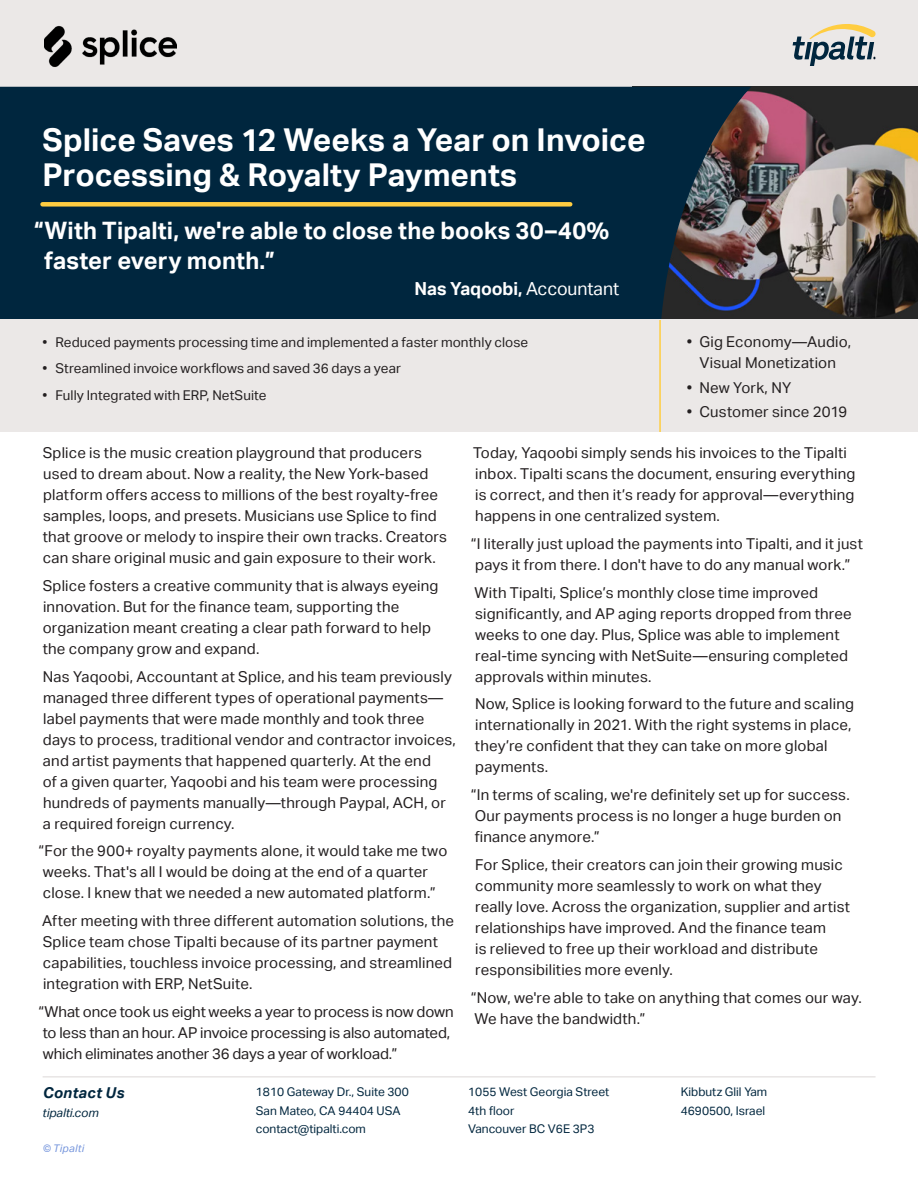
<style>
.page{position:relative;width:918px;height:1188px;background:#fff}
.page>*{position:absolute;margin:0;border:0;box-sizing:border-box;transform-origin:0 0}
.t1{font:700 31.5px/34.5px "Aktiv Grotesk";color:#fff}
.t2{font:700 24px/30px "Aktiv Grotesk";color:#fff}
.t3{font:700 18px "Aktiv Grotesk";letter-spacing:-.01em;color:#fff}
.Body{font:15px/21px "Aktiv Grotesk";letter-spacing:.01em;color:#231f20}
.Body-2{font:15px/21px "Aktiv Grotesk";letter-spacing:-.01em;color:#231f20}
.t4{font:italic 700 15px "Aktiv Grotesk";letter-spacing:.02em;color:#00263e}
.t5{font:13.5px "Aktiv Grotesk";letter-spacing:.005em;color:#231f20}
.t6{font:12px/18.6px "Aktiv Grotesk";color:#00263e}
.t7{font:italic 12px "Aktiv Grotesk";color:#00263e}
.t8{font:italic 10.5px "Aktiv Grotesk";letter-spacing:.03em;color:#7494dc}
.s1{font-weight:400}
</style>
<div class="page">
<hr style="left:43px;top:1077px;width:833px;height:1px;background:#dcd8d7">
<div style="left:0;top:0;width:918px;height:97px;background:#ebe8e7"></div>
<svg style="left:793px;top:24px;width:83px;height:42px"></svg>
<img style="left:751px;top:87px;width:167px;height:233px">
<svg style="left:0;top:87px;width:751px;height:233px;background:#07293f"></svg>
<div style="left:0;top:320px;width:918px;height:112px;background:#ebe8e7"></div>
<div style="left:43px;top:202px;width:527px;height:5px;background:#ffcd41"></div>
<hr style="left:659px;top:320px;width:2px;height:112px;background:#ffcd41">
<img style="left:44px;top:26px;width:132px;height:41px">
<h2 class="t1" style="left:43px;top:123px;width:605px">Splice Saves 12 Weeks a Year on Invoice<br>Processing &amp; Royalty Payments</h2>
<h2 class="t2" style="left:44px;top:216px;width:567px;text-indent:-10px">“With Tipalti, we're able to close the books 30–40% faster every month.”</h2>
<h2 class="t3" style="left:415px;top:278px;width:206px">Nas Yaqoobi, <span class="s1">Accountant</span></h2>
<p class="t5" style="left:43px;top:335px;width:487px">• Reduced payments processing time and implemented a faster monthly close</p>
<p class="t5" style="left:43px;top:361px;width:360px">• Streamlined invoice workflows and saved 36 days a year</p>
<p class="t5" style="left:43px;top:387px;width:226px">• Fully Integrated with ERP, NetSuite</p>
<p class="Body" style="left:687px;top:332px;width:166px;text-align:center">• Gig Economy—Audio,<br>Visual Monetization</p>
<p class="Body" style="left:687px;top:377px;width:106px">• New York, NY</p>
<p class="Body" style="left:687px;top:402px;width:162px">• Customer since 2019</p>
<p class="Body" style="left:43px;top:442px;width:406px">Splice is the music creation playground that producers used to dream about. Now a reality, the New York-based platform offers access to millions of the best royalty-free samples, loops, and presets. Musicians use Splice to find that groove or melody to inspire their own tracks. Creators can share original music and gain exposure to their work.</p>
<p class="Body" style="left:43px;top:575px;width:397px">Splice fosters a creative community that is always eyeing innovation. But for the finance team, supporting the organization meant creating a clear path forward to help the company grow and expand.</p>
<p class="Body" style="left:43px;top:666px;width:415px">Nas Yaqoobi, Accountant at Splice, and his team previously managed three different types of operational payments— label payments that were made monthly and took three days to process, traditional vendor and contractor invoices, and artist payments that happened quarterly. At the end<br>of a given quarter, Yaqoobi and his team were processing hundreds of payments manually—through Paypal, ACH, or a required foreign currency.</p>
<p class="Body" style="left:39px;top:841px;width:410px">“For the 900+ royalty payments alone, it would take me two weeks. That's all I would be doing at the end of a quarter close. I knew that we needed a new automated platform.”</p>
<p class="Body" style="left:42px;top:910px;width:413px">After meeting with three different automation solutions, the Splice team chose Tipalti because of its partner payment capabilities, touchless invoice processing, and streamlined integration with ERP, NetSuite.</p>
<p class="Body-2" style="left:39px;top:1001px;width:417px">“What once took us eight weeks a year to process is now down to less than an hour. AP invoice processing is also automated, which eliminates another 36 days a year of workload.”</p>
<p class="Body" style="left:473px;top:442px;width:384px">Today, Yaqoobi simply sends his invoices to the Tipalti inbox. Tipalti scans the document, ensuring everything is correct, and then it’s ready for approval—everything happens in one centralized system.</p>
<p class="Body" style="left:471px;top:533px;width:394px">“I literally just upload the payments into Tipalti, and it just pays it from there. I don't have to do any manual work.”</p>
<p class="Body" style="left:475px;top:582px;width:379px">With Tipalti, Splice’s monthly close time improved significantly, and AP aging reports dropped from three weeks to one day. Plus, Splice was able to implement real-time syncing with NetSuite—ensuring completed approvals within minutes.</p>
<p class="Body" style="left:475px;top:694px;width:381px">Now, Splice is looking forward to the future and scaling internationally in 2021. With the right systems in place, they’re confident that they can take on more global payments.</p>
<p class="Body" style="left:471px;top:784px;width:380px">“In terms of scaling, we're definitely set up for success.<br>Our payments process is no longer a huge burden on finance anymore.”</p>
<p class="Body" style="left:475px;top:854px;width:377px">For Splice, their creators can join their growing music community more seamlessly to work on what they really love. Across the organization, supplier and artist relationships have improved. And the finance team<br>is relieved to free up their workload and distribute responsibilities more evenly.</p>
<p class="Body" style="left:471px;top:987px;width:392px">“Now, we're able to take on anything that comes our way.<br>We have the bandwidth.”</p>
<p class="t4" style="left:43px;top:1084px;width:83px">Contact Us</p>
<p class="t6" style="left:468px;top:1083px;width:143px">1055 West Georgia Street<br>4th floor<br>Vancouver BC V6E 3P3</p>
<p class="t6" style="left:681px;top:1083px;width:88px">Kibbutz Glil Yam<br>4690500, Israel</p>
<p class="t6" style="left:256px;top:1083px;width:154px">1810 Gateway Dr., Suite 300<br>San Mateo, CA 94404 USA contact@tipalti.com</p>
<p class="t7" style="left:43px;top:1106px;width:58px">tipalti.com</p>
<p class="t8" style="left:43px;top:1143px;width:43px">© Tipalti</p>
</div>
